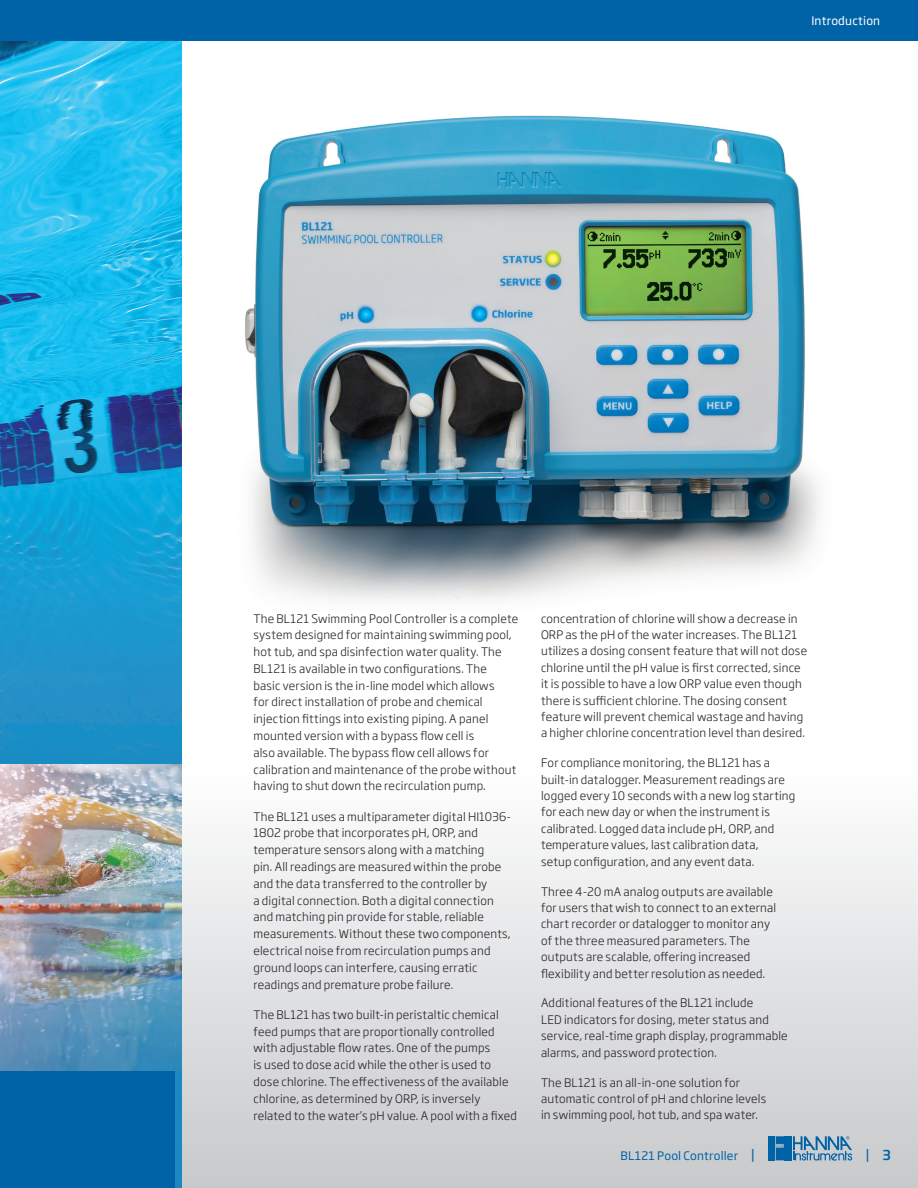
<style>
.page{position:relative;width:918px;height:1188px;background:#fff}
.page>*{position:absolute;margin:0;border:0;box-sizing:border-box;transform-origin:0 0}
.t1{font:13.5px "Soho Gothic Pro";color:#0163a7}
.t2{font:300 11.7px/16.8px "Soho Gothic Pro";letter-spacing:.015em;color:#231f20}
.t3{font:11.7px "Soho Gothic Pro";letter-spacing:.015em;color:#0163a7}
.t4{font:11.7px "Soho Gothic Pro";letter-spacing:.02em;color:#fff}
.s1{font-size:13.5px}
.s2{font-weight:500}
</style>
<div class="page">
<svg style="left:182px;top:841px;width:736px;height:347px;background:#dddee0"></svg>
<div style="left:0;top:975px;width:175px;height:213px;background:#0163a7"></div>
<img style="left:0;top:40px;width:182px;height:724px">
<img style="left:0;top:764px;width:182px;height:306px">
<img style="left:245px;top:115px;width:575px;height:486px">
<svg style="left:768px;top:1136px;width:84px;height:25px;background:#6094b9"></svg>
<div style="left:0;top:0;width:918px;height:40px;background:#0163a7"></div>
<p class="t4" style="left:811px;top:11px;width:70px">Introduction</p>
<p class="t2" style="left:253px;top:609px;width:266px">The BL121 Swimming Pool Controller is a complete system designed for maintaining swimming pool, hot tub, and spa disinfection water quality. The BL121 is available in two configurations. The<br>basic version is the in-line model which allows<br>for direct installation of probe and chemical injection fittings into existing piping. A panel mounted version with a bypass flow cell is<br>also available. The bypass flow cell allows for calibration and maintenance of the probe without having to shut down the recirculation pump.</p>
<p class="t2" style="left:253px;top:807px;width:259px">The BL121 uses a multiparameter digital HI1036- 1802 probe that incorporates pH, ORP, and temperature sensors along with a matching<br>pin. All readings are measured within the probe and the data transferred to the controller by<br>a digital connection. Both a digital connection and matching pin provide for stable, reliable measurements. Without these two components, electrical noise from recirculation pumps and ground loops can interfere, causing erratic readings and premature probe failure.</p>
<p class="t2" style="left:253px;top:1005px;width:265px">The BL121 has two built-in peristaltic chemical feed pumps that are proportionally controlled with adjustable flow rates. One of the pumps<br>is used to dose acid while the other is used to dose chlorine. The effectiveness of the available chlorine, as determined by ORP, is inversely related to the water’s pH value. A pool with a fixed</p>
<p class="t2" style="left:541px;top:609px;width:268px;line-height:16.4px">concentration of chlorine will show a decrease in ORP as the pH of the water increases. The BL121 utilizes a dosing consent feature that will not dose chlorine until the pH value is first corrected, since it is possible to have a low ORP value even though there is sufficient chlorine. The dosing consent feature will prevent chemical wastage and having a higher chlorine concentration level than desired.</p>
<p class="t2" style="left:541px;top:754px;width:256px;line-height:16.4px">For compliance monitoring, the BL121 has a built-in datalogger. Measurement readings are logged every 10 seconds with a new log starting for each new day or when the instrument is calibrated. Logged data include pH, ORP, and temperature values, last calibration data,<br>setup configuration, and any event data.</p>
<p class="t2" style="left:541px;top:882px;width:237px;line-height:16.4px">Three 4-20 mA analog outputs are available for users that wish to connect to an external chart recorder or datalogger to monitor any of the three measured parameters. The outputs are scalable, offering increased flexibility and better resolution as needed.</p>
<p class="t2" style="left:541px;top:994px;width:248px;line-height:16.4px">Additional features of the BL121 include<br>LED indicators for dosing, meter status and service, real-time graph display, programmable alarms, and password protection.</p>
<p class="t2" style="left:541px;top:1073px;width:227px;line-height:16.4px">The BL121 is an all-in-one solution for automatic control of pH and chlorine levels in swimming pool, hot tub, and spa water.</p>
<p class="t3" style="left:620px;top:1147px;width:136px">BL121 Pool Controller <span class="s1">|</span></p>
<p class="t1" style="left:865px;top:1143px;width:27px">| <span class="s2">3</span></p>
</div>
